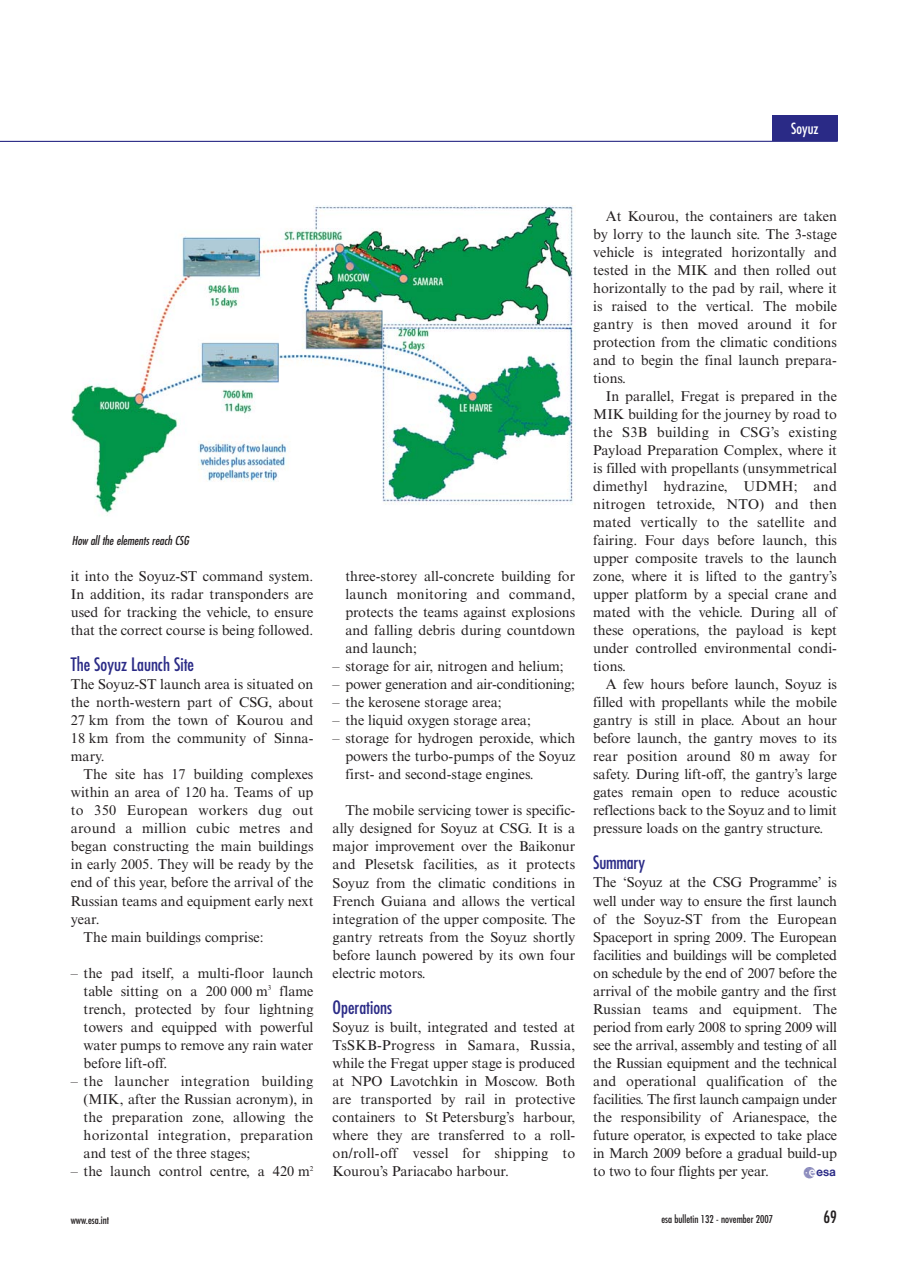
<style>
.page{position:relative;width:906px;height:1275px;background:#fff}
.page>*{position:absolute;margin:0;border:0;box-sizing:border-box;transform-origin:0 0}
.t1{font:condensed 18px "Futura Std";color:#2a2a86}
.t2{font:condensed 16.5px "Futura Std";color:#231f20}
.t3{font:condensed 15px "Futura Std";color:#fff}
.t4{font:14.25px/18px "Times New Roman MT Std";color:#231f20;text-align:justify}
.t5{font:14.25px "Times New Roman MT Std";letter-spacing:.02em;color:#231f20}
.t6{font:14.25px "ES Aprogramme";color:#2a2a86}
.t7{font:italic condensed 12px "Futura Std";color:#231f20}
.t8{font:condensed 10.5px "Futura Std";color:#231f20}
</style>
<div class="page">
<svg style="left:0;top:115px;width:838px;height:398px"></svg>
<p class="t3" style="left:790px;top:121px;width:29px">Soyuz</p>
<p class="t7" style="left:72px;top:535px;width:119px">How all the elements reach CSG</p>
<p class="t4" style="left:71px;top:569px;width:244px">it into the Soyuz-ST command system.<br>In addition, its radar transponders are used for tracking the vehicle, to ensure that the correct course is being followed.</p>
<p class="t1" style="left:71px;top:656px;width:125px">The Soyuz Launch Site</p>
<p class="t4" style="left:71px;top:677px;width:244px">The Soyuz-ST launch area is situated on the north-western part of CSG, about 27 km from the town of Kourou and 18 km from the community of Sinna&shy;mary.</p>
<p class="t4" style="left:84px;top:767px;width:231px">The site has 17 building complexes</p>
<p class="t4" style="left:71px;top:785px;width:244px">within an area of 120 ha. Teams of up</p>
<p class="t5" style="left:71px;top:805px;width:244px">to 350 European workers dug out</p>
<p class="t5" style="left:71px;top:823px;width:244px">around a million cubic metres and</p>
<p class="t4" style="left:71px;top:839px;width:244px">began constructing the main buildings</p>
<p class="t4" style="left:71px;top:857px;width:244px">in early 2005. They will be ready by the</p>
<p class="t4" style="left:71px;top:875px;width:244px">end of this year, before the arrival of the</p>
<p class="t4" style="left:71px;top:893px;width:244px">Russian teams and equipment early next</p>
<p class="t4" style="left:71px;top:911px;width:30px">year.</p>
<p class="t4" style="left:84px;top:929px;width:181px">The main buildings comprise:</p>
<p class="t4" style="left:84px;top:965px;width:231px;text-indent:-13px">– the pad itself, a multi-floor launch table sitting on a 200 000 m<sup>3</sup> flame trench, protected by four lightning towers and equipped with powerful water pumps to remove any rain water before lift-off.</p>
<p class="t4" style="left:84px;top:1073px;width:231px;text-indent:-13px">– the launcher integration building (MIK, after the Russian acronym), in the preparation zone, allowing the horizontal integration, preparation and test of the three stages;</p>
<p class="t4" style="left:71px;top:1163px;width:244px">– the launch control centre, a 420 m<sup>2</sup></p>
<p class="t4" style="left:345px;top:569px;width:231px">three-storey all-concrete building for launch monitoring and command, protects the teams against explosions and falling debris during countdown and launch;</p>
<p class="t4" style="left:332px;top:659px;width:232px">– storage for air, nitrogen and helium;</p>
<p class="t4" style="left:332px;top:677px;width:244px">– power generation and air-conditioning;</p>
<p class="t4" style="left:332px;top:695px;width:170px">– the kerosene storage area;</p>
<p class="t4" style="left:332px;top:713px;width:200px">– the liquid oxygen storage area;</p>
<p class="t4" style="left:345px;top:731px;width:231px;text-indent:-13px">– storage for hydrogen peroxide, which powers the turbo-pumps of the Soyuz first- and second-stage engines.</p>
<p class="t4" style="left:332px;top:803px;width:244px;text-indent:13px">The mobile servicing tower is specific&shy;ally designed for Soyuz at CSG. It is a major improvement over the Baikonur and Plesetsk facilities, as it protects Soyuz from the climatic conditions in French Guiana and allows the vertical integration of the upper composite. The gantry retreats from the Soyuz shortly before launch powered by its own four electric motors.</p>
<p class="t1" style="left:332px;top:998px;width:61px">Operations</p>
<p class="t4" style="left:332px;top:1019px;width:244px">Soyuz is built, integrated and tested at TsSKB-Progress in Samara, Russia, while the Fregat upper stage is produced at NPO Lavotchkin in Moscow. Both are transported by rail in protective containers to St Petersburg’s harbour, where they are transferred to a roll&shy;on/roll-off vessel for shipping to Kourou’s Pariacabo harbour.</p>
<p class="t4" style="left:593px;top:209px;width:245px;text-indent:13px">At Kourou, the containers are taken by lorry to the launch site. The 3-stage vehicle is integrated horizontally and tested in the MIK and then rolled out horizontally to the pad by rail, where it is raised to the vertical. The mobile gantry is then moved around it for protection from the climatic conditions and to begin the final launch prepara&shy;tions.</p>
<p class="t4" style="left:593px;top:389px;width:245px;text-indent:13px">In parallel, Fregat is prepared in the MIK building for the journey by road to the S3B building in CSG’s existing Payload Preparation Complex, where it is filled with propellants (unsymmetrical dimethyl hydrazine, UDMH; and nitrogen tetroxide, NTO) and then mated vertically to the satellite and fairing. Four days before launch, this upper composite travels to the launch zone, where it is lifted to the gantry’s upper platform by a special crane and mated with the vehicle. During all of these operations, the payload is kept under controlled environmental condi&shy;tions.</p>
<p class="t4" style="left:593px;top:677px;width:245px;text-indent:13px">A few hours before launch, Soyuz is filled with propellants while the mobile gantry is still in place. About an hour before launch, the gantry moves to its rear position around 80 m away for safety. During lift-off, the gantry’s large gates remain open to reduce acoustic reflections back to the Soyuz and to limit pressure loads on the gantry structure.</p>
<p class="t1" style="left:593px;top:854px;width:53px">Summary</p>
<p class="t4" style="left:593px;top:875px;width:245px">The ‘Soyuz at the CSG Programme’ is well under way to ensure the first launch of the Soyuz-ST from the European Spaceport in spring 2009. The European facilities and buildings will be completed on schedule by the end of 2007 before the arrival of the mobile gantry and the first Russian teams and equipment. The period from early 2008 to spring 2009 will see the arrival, assembly and testing of all the Russian equipment and the technical and operational qualification of the facilities. The first launch campaign under the responsibility of Arianespace, the future operator, is expected to take place in March 2009 before a gradual build-up to two to four flights per year.</p>
<p class="t6" style="left:803px;top:1166px;width:35px">e</p>
<p class="t8" style="left:71px;top:1214px;width:40px">www.esa.int</p>
<p class="t8" style="left:661px;top:1214px;width:113px">esa bulletin 132 - november 2007</p>
<p class="t2" style="left:823px;top:1209px;width:15px">69</p>
</div>
